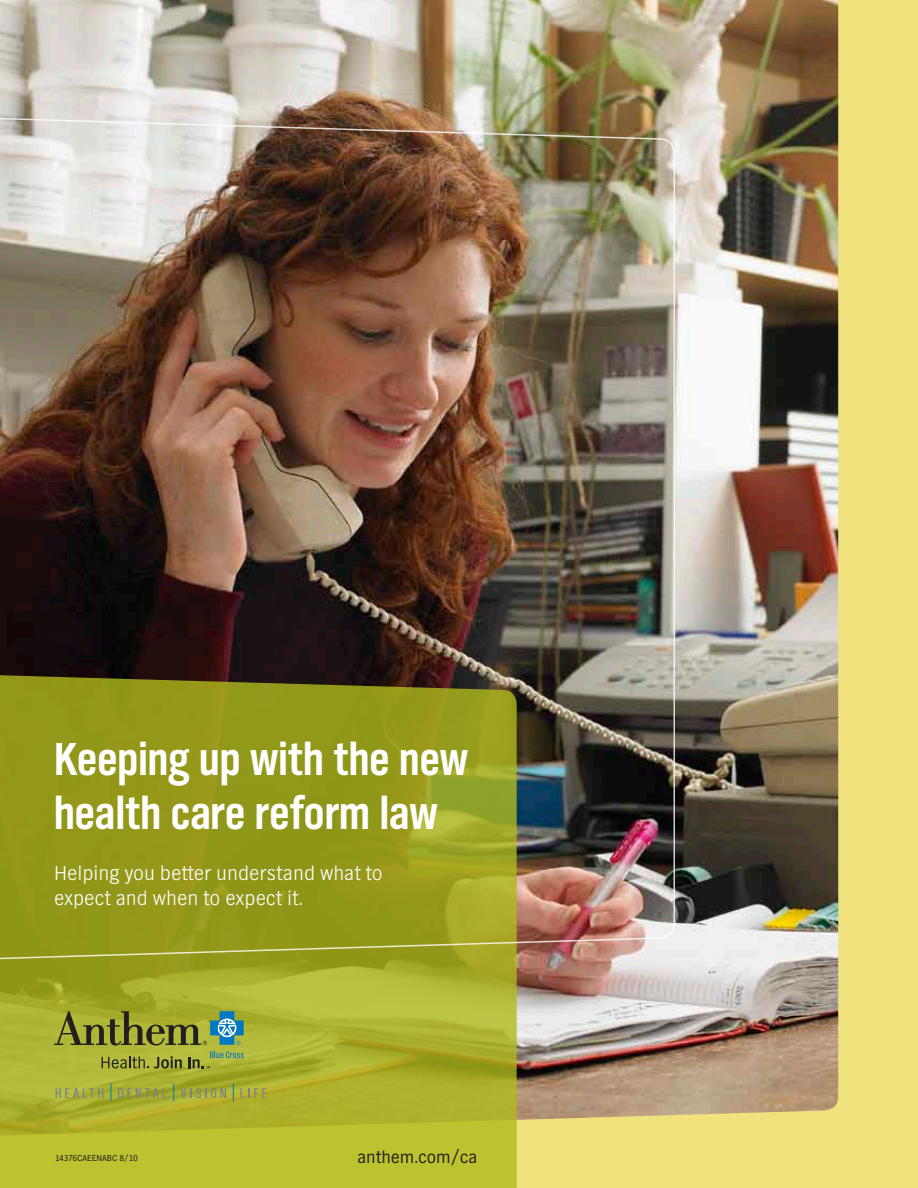
<style>
.page{position:relative;width:918px;height:1188px;background:#f0e27c}
.page>*{position:absolute;margin:0;border:0;box-sizing:border-box;transform-origin:0 0}
.t1{font:700 48px/54px "TV Nord Cond EF";color:#fff}
.t2{font:300 21px/25.2px "TV Nord EF";color:#fff}
.t3{font:18px "TV Nord EF";color:#231f20}
.t4{font:9px "TV Nord EF";color:#231f20}
</style>
<div class="page">
<img style="left:0;top:0;width:838px;height:1120px">
<svg style="left:0;top:960px;width:517px;height:228px;background:#afb52f"></svg>
<img style="left:0;top:117px;width:676px;height:843px">
<svg style="left:110px;top:1083px;width:1px;height:18px"></svg>
<svg style="left:173px;top:1083px;width:1px;height:18px"></svg>
<svg style="left:233px;top:1083px;width:1px;height:18px"></svg>
<svg style="left:56px;top:1088px;width:47px;height:10px"></svg>
<svg style="left:118px;top:1088px;width:49px;height:10px"></svg>
<svg style="left:181px;top:1088px;width:45px;height:10px"></svg>
<svg style="left:241px;top:1088px;width:25px;height:10px"></svg>
<svg style="left:54px;top:1011px;width:190px;height:58px;background:#8d9a3e"></svg>
<h1 class="t1" style="left:54px;top:733px;width:416px">Keeping up with the new health care reform law</h1>
<p class="t2" style="left:54px;top:860px;width:330px">Helping you better understand what to expect and when to expect it.</p>
<p class="t4" style="left:55px;top:1153px;width:84px">14376CAEENABC 8/10</p>
<p class="t3" style="left:357px;top:1147px;width:121px">anthem.com/ca</p>
</div>
